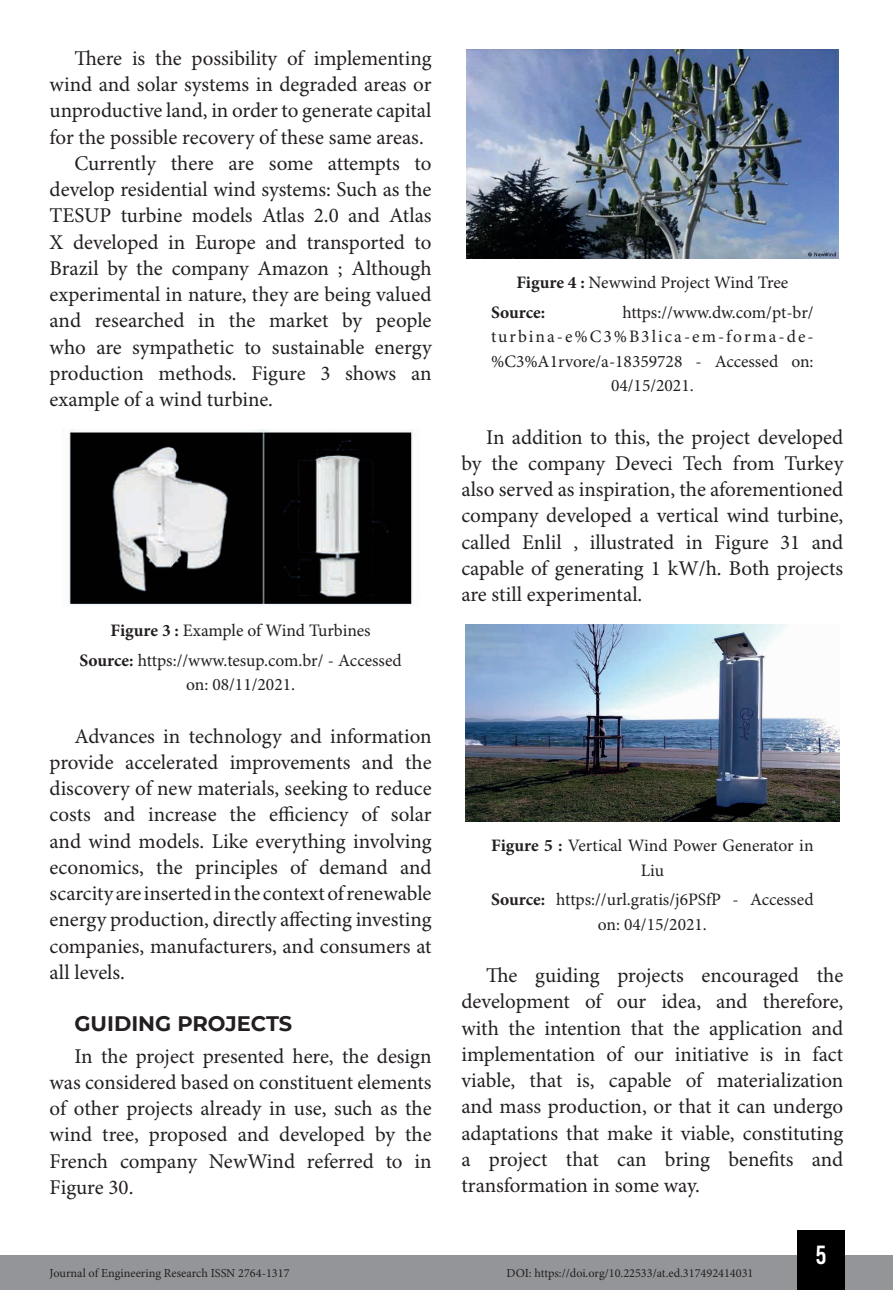
<style>
.page{position:relative;width:893px;height:1290px;background:#fff}
.page>*{position:absolute;margin:0;border:0;box-sizing:border-box;transform-origin:0 0}
.t1{font:26.25px "Bebas Kai";color:#fff}
.t2{font:21px/26.2px "Minion Pro";color:#231f20;text-align:justify}
.t3{font:700 21px "Montserrat";color:#231f20}
.t4{font:17.5px/29.4px "Minion Pro";color:#231f20;text-align:center}
.t5{font:17.5px "Minion Pro";letter-spacing:.115em;color:#231f20}
.t6{font:12.25px "Minion Pro";color:#231f20}
.s1{font-weight:700}
</style>
<div class="page">
<div style="left:0;top:1255px;width:893px;height:35px;background:#939598"></div>
<div style="left:797px;top:1230px;width:48px;height:60px;background:#000"></div>
<img style="left:68px;top:429px;width:345px;height:176px">
<img style="left:466px;top:50px;width:372px;height:209px">
<img style="left:465px;top:624px;width:375px;height:198px">
<p class="t2" style="left:74px;top:46px;width:359px">There is the possibility of implementing</p>
<p class="t2" style="left:50px;top:72px;width:383px">wind and solar systems in degraded areas or</p>
<p class="t2" style="left:50px;top:98px;width:383px">unproductive land, in order to generate capital</p>
<p class="t2" style="left:50px;top:125px;width:376px">for the possible recovery of these same areas.</p>
<p class="t2" style="left:74px;top:151px;width:359px">Currently there are some attempts to</p>
<p class="t2" style="left:50px;top:177px;width:383px">develop residential wind systems: Such as the</p>
<p class="t2" style="left:50px;top:203px;width:383px">TESUP turbine models Atlas 2.0 and Atlas</p>
<p class="t2" style="left:50px;top:230px;width:383px">X developed in Europe and transported to</p>
<p class="t2" style="left:50px;top:256px;width:383px">Brazil by the company Amazon ; Although</p>
<p class="t2" style="left:50px;top:282px;width:383px">experimental in nature, they are being valued</p>
<p class="t2" style="left:50px;top:308px;width:383px">and researched in the market by people</p>
<p class="t2" style="left:50px;top:335px;width:384px">who are sympathetic to sustainable energy</p>
<p class="t2" style="left:50px;top:361px;width:383px">production methods. Figure 3 shows an</p>
<p class="t2" style="left:50px;top:387px;width:225px">example of a wind turbine.</p>
<p class="t4" style="left:79px;top:616px;width:324px"><span class="s1">Figure 3 :</span> Example of Wind Turbines<br><span class="s1">Source:</span> https://www.tesup.com.br/ - Accessed</p>
<p class="t4" style="left:186px;top:670px;width:111px">on: 08/11/2021.</p>
<p class="t2" style="left:50px;top:724px;width:383px;text-indent:25px">Advances in technology and information provide accelerated improvements and the discovery of new materials, seeking to reduce costs and increase the efficiency of solar and wind models. Like everything involving economics, the principles of demand and scarcity are inserted in the context of renewable energy production, directly affecting investing companies, manufacturers, and consumers at all levels.</p>
<p class="t3" style="left:74px;top:1009px;width:219px">GUIDING PROJECTS</p>
<p class="t2" style="left:50px;top:1043px;width:384px;text-indent:25px">In the project presented here, the design was considered based on constituent elements of other projects already in use, such as the wind tree, proposed and developed by the French company NewWind referred to in Figure 30.</p>
<p class="t4" style="left:491px;top:268px;width:299px;text-align:left;text-indent:25px"><span class="s1">Figure 4 :</span> Newwind Project Wind Tree<br><span class="s1">Source:</span></p>
<p class="t4" style="left:622px;top:298px;width:193px">https://www.dw.com/pt-br/</p>
<p class="t5" style="left:491px;top:326px;width:324px">turbina-e%C3%B3lica-em-forma-de-</p>
<p class="t4" style="left:491px;top:347px;width:324px">%C3%A1rvore/a-18359728 - Accessed on:</p>
<p class="t4" style="left:611px;top:371px;width:84px">04/15/2021.</p>
<p class="t2" style="left:461px;top:425px;width:383px;text-indent:25px">In addition to this, the project developed by the company Deveci Tech from Turkey also served as inspiration, the aforementioned company developed a vertical wind turbine, called Enlil , illustrated in Figure 31 and capable of generating 1 kW/h. Both projects are still experimental.</p>
<p class="t4" style="left:491px;top:834px;width:324px;line-height:24.5px"><span class="s1">Figure 5 :</span> Vertical Wind Power Generator in<br>Liu</p>
<p class="t4" style="left:491px;top:888px;width:324px;line-height:24.5px"><span class="s1">Source:</span> https://url.gratis/j6PSfP - Accessed on: 04/15/2021.</p>
<p class="t2" style="left:461px;top:963px;width:384px;text-indent:25px">The guiding projects encouraged the development of our idea, and therefore, with the intention that the application and implementation of our initiative is in fact viable, that is, capable of materialization and mass production, or that it can undergo adaptations that make it viable, constituting a project that can bring benefits and transformation in some way.</p>
<p class="t1" style="left:816px;top:1241px;width:12px">5</p>
<p class="t6" style="left:50px;top:1266px;width:241px">Journal of Engineering Research ISSN 2764-1317</p>
<p class="t6" style="left:506px;top:1266px;width:248px">DOI: https://doi.org/10.22533/at.ed.317492414031</p>
</div>
